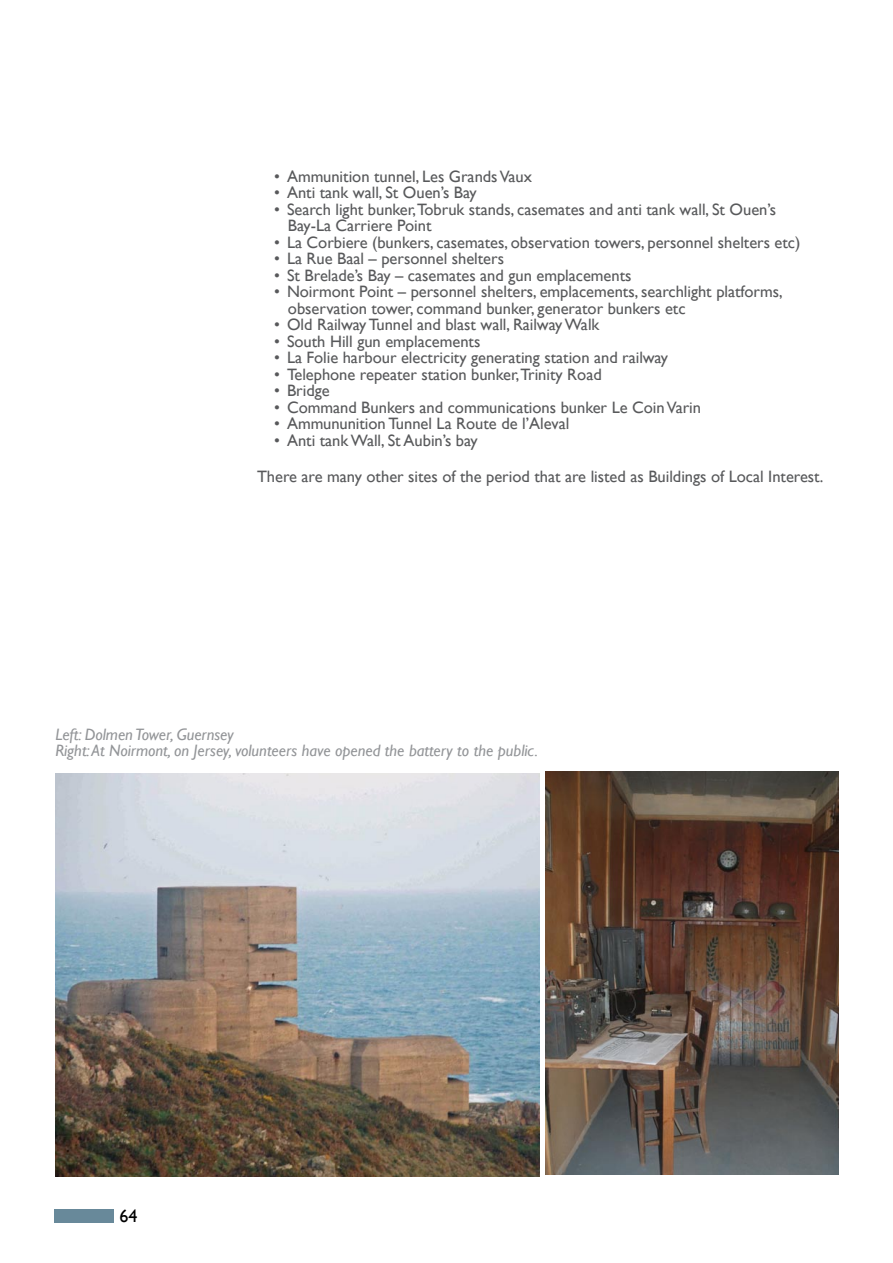
<style>
.page{position:relative;width:893px;height:1263px;background:#fff}
.page>*{position:absolute;margin:0;border:0;box-sizing:border-box;transform-origin:0 0}
.t1{font:18px "Gill Sans";color:#000}
.t2{font:16.5px/16.5px "Gill Sans";color:#58595b}
.t3{font:italic 16.5px/16.5px "Gill Sans";color:#939598}
</style>
<div class="page">
<div style="left:54px;top:1209px;width:60px;height:14px;background:#68899a"></div>
<img style="left:546px;top:772px;width:293px;height:403px">
<img style="left:56px;top:773px;width:483px;height:403px">
<p class="t2" style="left:274px;top:168px;width:259px">• Ammunition tunnel, Les Grands Vaux</p>
<p class="t2" style="left:274px;top:184px;width:204px">• Anti tank wall, St Ouen’s Bay</p>
<p class="t2" style="left:288px;top:201px;width:490px;text-indent:-14px">• Search light bunker,Tobruk stands, casemates and anti tank wall, St Ouen’s<br>Bay-La Carriere Point</p>
<p class="t2" style="left:274px;top:234px;width:528px">• La Corbiere (bunkers, casemates, observation towers, personnel shelters etc)</p>
<p class="t2" style="left:274px;top:250px;width:231px">• La Rue Baal – personnel shelters</p>
<p class="t2" style="left:274px;top:267px;width:359px">• St Brelade’s Bay – casemates and gun emplacements</p>
<p class="t2" style="left:288px;top:283px;width:496px;text-indent:-14px">• Noirmont Point – personnel shelters, emplacements, searchlight platforms, observation tower, command bunker, generator bunkers etc</p>
<p class="t2" style="left:274px;top:316px;width:327px">• Old Railway Tunnel and blast wall, Railway Walk</p>
<p class="t2" style="left:274px;top:333px;width:208px">• South Hill gun emplacements</p>
<p class="t2" style="left:274px;top:349px;width:395px">• La Folie harbour electricity generating station and railway</p>
<p class="t2" style="left:274px;top:366px;width:329px">• Telephone repeater station bunker,Trinity Road</p>
<p class="t2" style="left:274px;top:382px;width:57px">• Bridge</p>
<p class="t2" style="left:274px;top:399px;width:428px">• Command Bunkers and communications bunker Le Coin Varin</p>
<p class="t2" style="left:274px;top:415px;width:297px">• Ammununition Tunnel La Route de l’Aleval</p>
<p class="t2" style="left:274px;top:432px;width:205px">• Anti tank Wall, St Aubin’s bay</p>
<p class="t2" style="left:257px;top:468px;width:568px">There are many other sites of the period that are listed as Buildings of Local Interest.</p>
<p class="t3" style="left:56px;top:726px;width:484px">Left: Dolmen Tower, Guernsey<br>Right: At Noirmont, on Jersey, volunteers have opened the battery to the public.</p>
<p class="t1" style="left:119px;top:1205px;width:19px">64</p>
</div>
